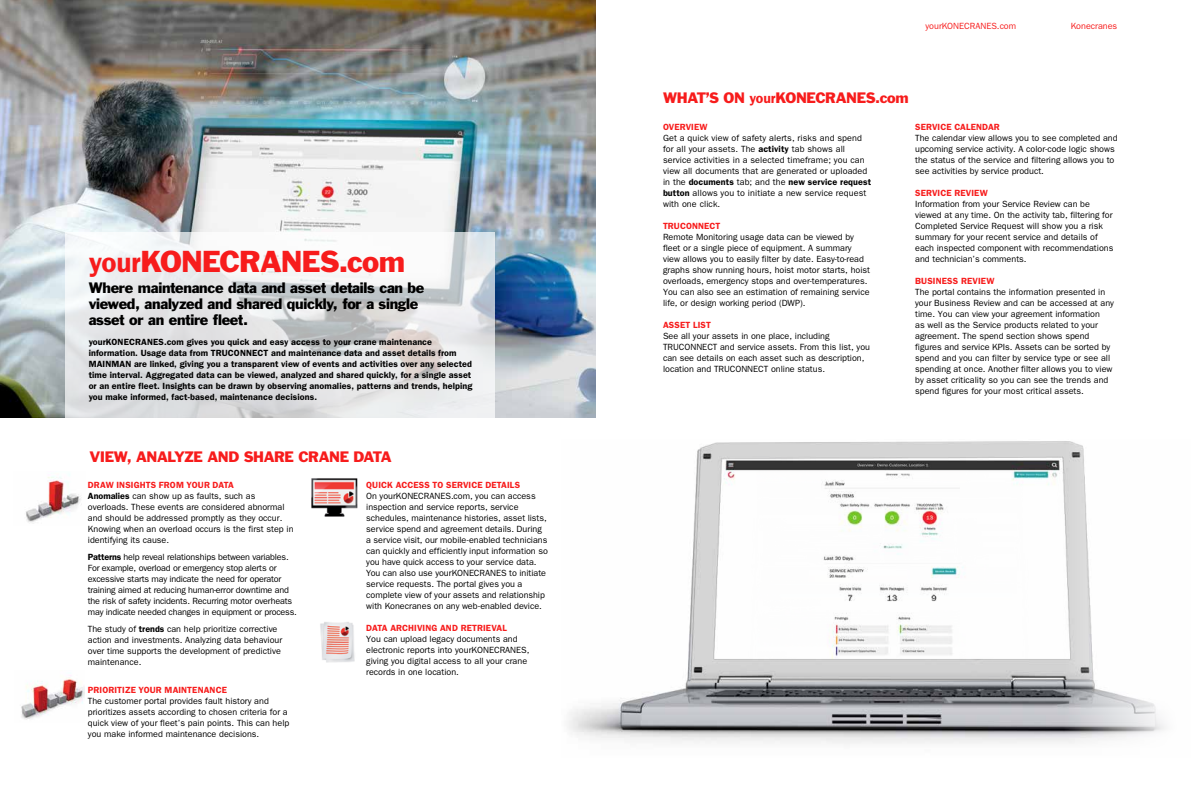
<style>
.page{position:relative;width:1191px;height:794px;background:#fff}
.page>*{position:absolute;margin:0;border:0;box-sizing:border-box;transform-origin:0 0}
.t1{font:28px "Franklin Gothic Std";letter-spacing:-.03em;color:#f71c1c}
.t2{font:14px/16px "Franklin Gothic Std";letter-spacing:-.02em;color:#000}
.t3{font:14px "Franklin Gothic Std";letter-spacing:-.035em;color:#f71c1c}
.t4{font:9px/11px "ITC Franklin Gothic Std";color:#000}
.t5{font:600 9px/11px "ITC Franklin Gothic Std";letter-spacing:.01em;color:#000}
.t6{font:9px/11px "ITC Franklin Gothic Std";letter-spacing:-.02em;color:#000}
.t7{font:600 9px "ITC Franklin Gothic Std";letter-spacing:.01em;color:#f71c1c}
.t8{font:9px "ITC Franklin Gothic Std";color:#f71c1c}
.s1{font-family:"ITC Franklin Gothic Std";font-weight:600}
.s2{font-weight:600;color:#f71c1c}
.s3{font-weight:600}
</style>
<div class="page">
<img style="left:0;top:0;width:595px;height:417px">
<img style="left:320px;top:622px;width:35px;height:41px">
<img style="left:26px;top:474px;width:56px;height:49px">
<img style="left:21px;top:675px;width:64px;height:45px">
<img style="left:311px;top:478px;width:47px;height:39px">
<svg style="left:65px;top:232px;width:429px;height:186px"></svg>
<img style="left:568px;top:584px;width:597px;height:160px">
<img style="left:690px;top:441px;width:399px;height:242px">
<h1 class="t1" style="left:89px;top:243px;width:318px"><span class="s1">your</span>KONECRANES.com</h1>
<h2 class="t2" style="left:89px;top:280px;width:337px">Where maintenance data and asset details can be viewed, analyzed and shared quickly, for a single asset or an entire fleet.</h2>
<p class="t5" style="left:89px;top:336px;width:385px">yourKONECRANES.com gives you quick and easy access to your crane maintenance information. Usage data from TRUCONNECT and maintenance data and asset details from MAINMAN are linked, giving you a transparent view of events and activities over any selected time interval. Aggregated data can be viewed, analyzed and shared quickly, for a single asset or an entire fleet. Insights can be drawn by observing anomalies, patterns and trends, helping you make informed, fact-based, maintenance decisions.</p>
<h2 class="t3" style="left:90px;top:448px;width:303px">VIEW, ANALYZE AND SHARE CRANE DATA</h2>
<p class="t4" style="left:88px;top:480px;width:207px"><span class="s2">DRAW INSIGHTS FROM YOUR DATA<br></span><span class="s3">Anomalies</span> can show up as faults, such as overloads. These events are considered abnormal and should be addressed promptly as they occur.<br>Knowing when an overload occurs is the first step in identifying its cause.</p>
<p class="t6" style="left:88px;top:551px;width:210px"><span class="s3">Patterns</span> help reveal relationships between variables.<br>For example, overload or emergency stop alerts or excessive starts may indicate the need for operator training aimed at reducing human-error downtime and the risk of safety incidents. Recurring motor overheats may indicate needed changes in equipment or process.</p>
<p class="t4" style="left:88px;top:623px;width:196px">The study of <span class="s3">trends</span> can help prioritize corrective action and investments. Analyzing data behaviour over time supports the development of predictive maintenance.</p>
<p class="t7" style="left:88px;top:685px;width:140px">PRIORITIZE YOUR MAINTENANCE</p>
<p class="t4" style="left:88px;top:696px;width:203px">The customer portal provides fault history and prioritizes assets according to chosen criteria for a quick view of your fleet’s pain points. This can help you make informed maintenance decisions.</p>
<p class="t7" style="left:366px;top:480px;width:155px">QUICK ACCESS TO SERVICE DETAILS</p>
<p class="t4" style="left:366px;top:491px;width:183px">On yourKONECRANES.com, you can access inspection and service reports, service schedules, maintenance histories, asset lists, service spend and agreement details. During a service visit, our mobile-enabled technicians can quickly and efficiently input information so you have quick access to your service data.<br>You can also use yourKONECRANES to initiate service requests. The portal gives you a complete view of your assets and relationship with Konecranes on any web-enabled device.</p>
<p class="t7" style="left:366px;top:623px;width:142px">DATA ARCHIVING AND RETRIEVAL</p>
<p class="t4" style="left:366px;top:634px;width:165px">You can upload legacy documents and electronic reports into yourKONECRANES, giving you digital access to all your crane records in one location.</p>
<p class="t8" style="left:925px;top:21px;width:92px">yourKONECRANES.com</p>
<p class="t8" style="left:1070px;top:21px;width:48px">Konecranes</p>
<h2 class="t3" style="left:663px;top:88px;width:247px">WHAT’S ON <span class="s1">your</span>KONECRANES.com</h2>
<p class="t7" style="left:663px;top:121px;width:46px">OVERVIEW</p>
<p class="t4" style="left:663px;top:132px;width:210px">Get a quick view of safety alerts, risks and spend for all your assets. The <span class="s3">activity</span> tab shows all service activities in a selected timeframe; you can view all documents that are generated or uploaded in the <span class="s3">documents</span> tab; and the <span class="s3">new service request button</span> allows you to initiate a new service request with one click.</p>
<p class="t7" style="left:663px;top:220px;width:59px">TRUCONNECT</p>
<p class="t4" style="left:663px;top:231px;width:208px">Remote Monitoring usage data can be viewed by fleet or a single piece of equipment. A summary view allows you to easily filter by date. Easy-to-read graphs show running hours, hoist motor starts, hoist overloads, emergency stops and over-temperatures.<br>You can also see an estimation of remaining service life, or design working period (DWP).</p>
<p class="t7" style="left:663px;top:319px;width:49px">ASSET LIST</p>
<p class="t4" style="left:663px;top:330px;width:208px">See all your assets in one place, including TRUCONNECT and service assets. From this list, you can see details on each asset such as description, location and TRUCONNECT online status.</p>
<p class="t7" style="left:915px;top:121px;width:86px">SERVICE CALENDAR</p>
<p class="t4" style="left:915px;top:132px;width:204px">The calendar view allows you to see completed and upcoming service activity. A color-code logic shows the status of the service and filtering allows you to see activities by service product.</p>
<p class="t7" style="left:915px;top:187px;width:74px">SERVICE REVIEW</p>
<p class="t4" style="left:915px;top:198px;width:200px">Information from your Service Review can be viewed at any time. On the activity tab, filtering for Completed Service Request will show you a risk summary for your recent service and details of each inspected component with recommendations and technician’s comments.</p>
<p class="t7" style="left:915px;top:275px;width:81px">BUSINESS REVIEW</p>
<p class="t4" style="left:915px;top:286px;width:200px">The portal contains the information presented in your Business Review and can be accessed at any time. You can view your agreement information<br>as well as the Service products related to your agreement. The spend section shows spend figures and service KPIs. Assets can be sorted by spend and you can filter by service type or see all spending at once. Another filter allows you to view by asset criticality so you can see the trends and spend figures for your most critical assets.</p>
</div>
